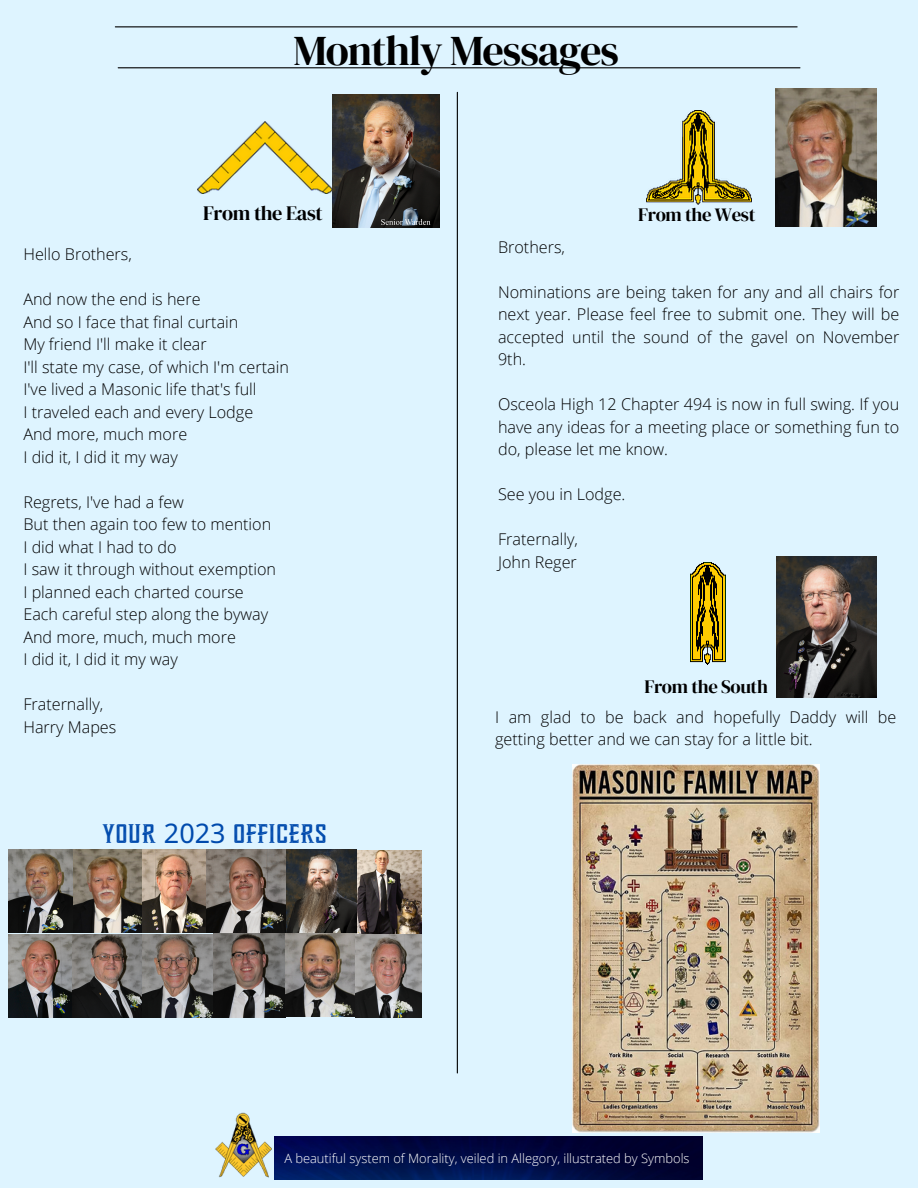
<style>
.page{position:relative;width:918px;height:1188px;background:#def4ff}
.page>*{position:absolute;margin:0;border:0;box-sizing:border-box;transform-origin:0 0}
.t1{font:42.3px "DM Serif Display";letter-spacing:-.025em;color:#000}
.t2{font:27px "Whiskey Style";color:#004aad}
.t3{font:20.25px "DM Serif Display";letter-spacing:-.02em;color:#000}
.t4{font:18.75px "DM Serif Display";letter-spacing:-.02em;color:#000}
.t5{font:300 16.2px/22.5px "Open Sans";color:#000;text-align:justify}
.t6{font:300 12.9px "Open Sans";color:#fff}
.s1{font-family:"Noto Sans"}
</style>
<div class="page">
<hr style="left:115px;top:26px;width:682px;height:1px;background:#000">
<hr style="left:457px;top:92px;width:1px;height:981px;background:#000">
<hr style="left:118px;top:67px;width:682px;height:1px;background:#000">
<img style="left:275px;top:1137px;width:428px;height:42px">
<img style="left:215px;top:1113px;width:60px;height:66px">
<img style="left:647px;top:110px;width:104px;height:95px">
<img style="left:691px;top:563px;width:35px;height:101px">
<img style="left:777px;top:557px;width:100px;height:140px">
<img style="left:333px;top:94px;width:107px;height:134px">
<img style="left:197px;top:121px;width:135px;height:72px">
<img style="left:775px;top:88px;width:102px;height:138px">
<img style="left:9px;top:850px;width:347px;height:83px">
<img style="left:9px;top:933px;width:276px;height:85px">
<img style="left:358px;top:850px;width:64px;height:84px">
<img style="left:286px;top:933px;width:70px;height:83px">
<img style="left:356px;top:935px;width:65px;height:83px">
<img style="left:573px;top:764px;width:246px;height:368px">
<p class="t1" style="left:293px;top:21px;width:327px">Monthly Messages</p>
<p class="t3" style="left:203px;top:199px;width:121px">From the East</p>
<p class="t4" style="left:638px;top:202px;width:119px">From the West</p>
<p class="t5" style="left:23px;top:243px;width:110px">Hello Brothers,</p>
<p class="t5" style="left:23px;top:288px;width:179px">And now the end is here</p>
<p class="t5" style="left:23px;top:310px;width:217px">And so I face that final curtain</p>
<p class="t5" style="left:23px;top:333px;width:185px">My friend I'll make it clear</p>
<p class="t5" style="left:23px;top:355px;width:267px">I'll state my case, of which I'm certain</p>
<p class="t5" style="left:23px;top:378px;width:235px">I've lived a Masonic life that's full</p>
<p class="t5" style="left:23px;top:400px;width:231px">I traveled each and every Lodge</p>
<p class="t5" style="left:23px;top:423px;width:165px">And more, much more</p>
<p class="t5" style="left:23px;top:445px;width:156px">I did it, I did it my way</p>
<p class="t5" style="left:23px;top:490px;width:162px">Regrets, I've had a few</p>
<p class="t5" style="left:23px;top:513px;width:249px">But then again too few to mention</p>
<p class="t5" style="left:23px;top:535px;width:155px">I did what I had to do</p>
<p class="t5" style="left:23px;top:558px;width:254px">I saw it through without exemption</p>
<p class="t5" style="left:23px;top:580px;width:222px">I planned each charted course</p>
<p class="t5" style="left:23px;top:603px;width:246px">Each careful step along the byway</p>
<p class="t5" style="left:23px;top:625px;width:214px">And more, much, much more</p>
<p class="t5" style="left:23px;top:648px;width:156px">I did it, I did it my way</p>
<p class="t5" style="left:23px;top:693px;width:81px">Fraternally,</p>
<p class="t5" style="left:23px;top:715px;width:94px">Harry Mapes</p>
<p class="t2" style="left:102px;top:823px;width:223px">YOUR <span class="s1">2023</span> OFFICERS</p>
<p class="t5" style="left:498px;top:235px;width:69px">Brothers,</p>
<p class="t5" style="left:498px;top:280px;width:403px">Nominations are being taken for any and all chairs for next year. Please feel free to submit one. They will be accepted until the sound of the gavel on November 9th.</p>
<p class="t5" style="left:498px;top:393px;width:403px">Osceola High 12 Chapter 494 is now in full swing. If you have any ideas for a meeting place or something fun to do, please let me know.</p>
<p class="t5" style="left:498px;top:483px;width:129px">See you in Lodge.</p>
<p class="t5" style="left:498px;top:528px;width:81px">Fraternally,</p>
<p class="t5" style="left:498px;top:550px;width:80px">John Reger</p>
<p class="t4" style="left:644px;top:673px;width:125px">From the South</p>
<p class="t5" style="left:495px;top:705px;width:403px">I am glad to be back and hopefully Daddy will be getting better and we can stay for a little bit.</p>
<p class="t6" style="left:284px;top:1149px;width:407px">A beautiful system of Morality, veiled in Allegory, illustrated by Symbols</p>
</div>
